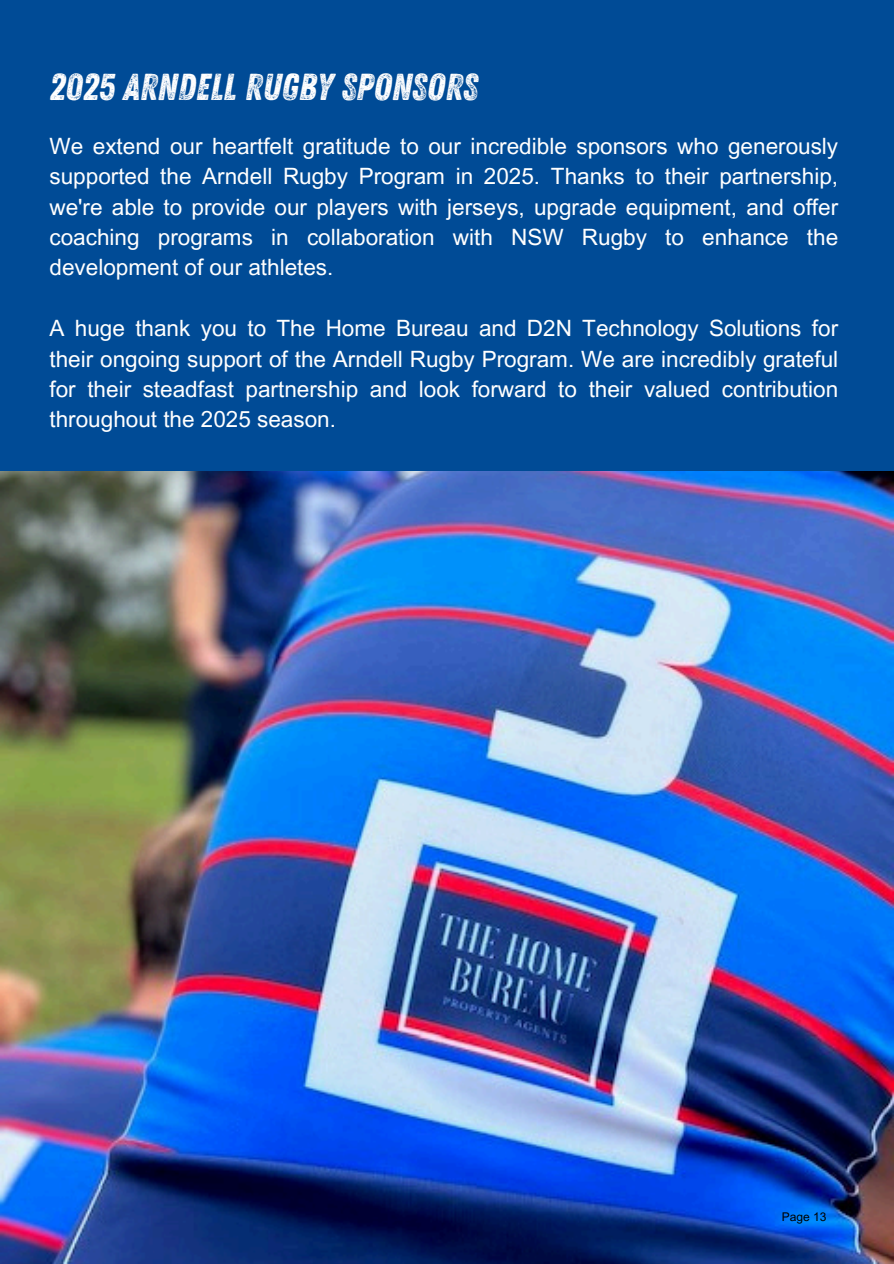
<style>
.page{position:relative;width:894px;height:1264px;background:#fff}
.page>*{position:absolute;margin:0;border:0;box-sizing:border-box;transform-origin:0 0}
.t1{font:37.5px "Zing Rust G2 Base";color:#fff}
.t2{font:22.5px/30.3px "Arial MT Pro";color:#fff;text-align:justify}
.t3{font:12px "Arial MT Pro";color:#000}
</style>
<div class="page">
<div style="left:0;top:0;width:893px;height:472px;background:#004b96"></div>
<img style="left:0;top:472px;width:893px;height:791px">
<p class="t1" style="left:50px;top:65px;width:429px">2025 ARNDELL RUGBY SPONSORS</p>
<h1 class="t2" style="left:50px;top:134px;width:789px">We extend our heartfelt gratitude to our incredible sponsors who generously supported the Arndell Rugby Program in 2025. Thanks to their partnership, we're able to provide our players with jerseys, upgrade equipment, and offer coaching programs in collaboration with NSW Rugby to enhance the development of our athletes.</h1>
<h2 class="t2" style="left:50px;top:316px;width:789px">A huge thank you to The Home Bureau and D2N Technology Solutions for their ongoing support of the Arndell Rugby Program. We are incredibly grateful for their steadfast partnership and look forward to their valued contribution throughout the 2025 season.</h2>
<h2 class="t3" style="left:781px;top:1212px;width:46px">Page 13</h2>
</div>
